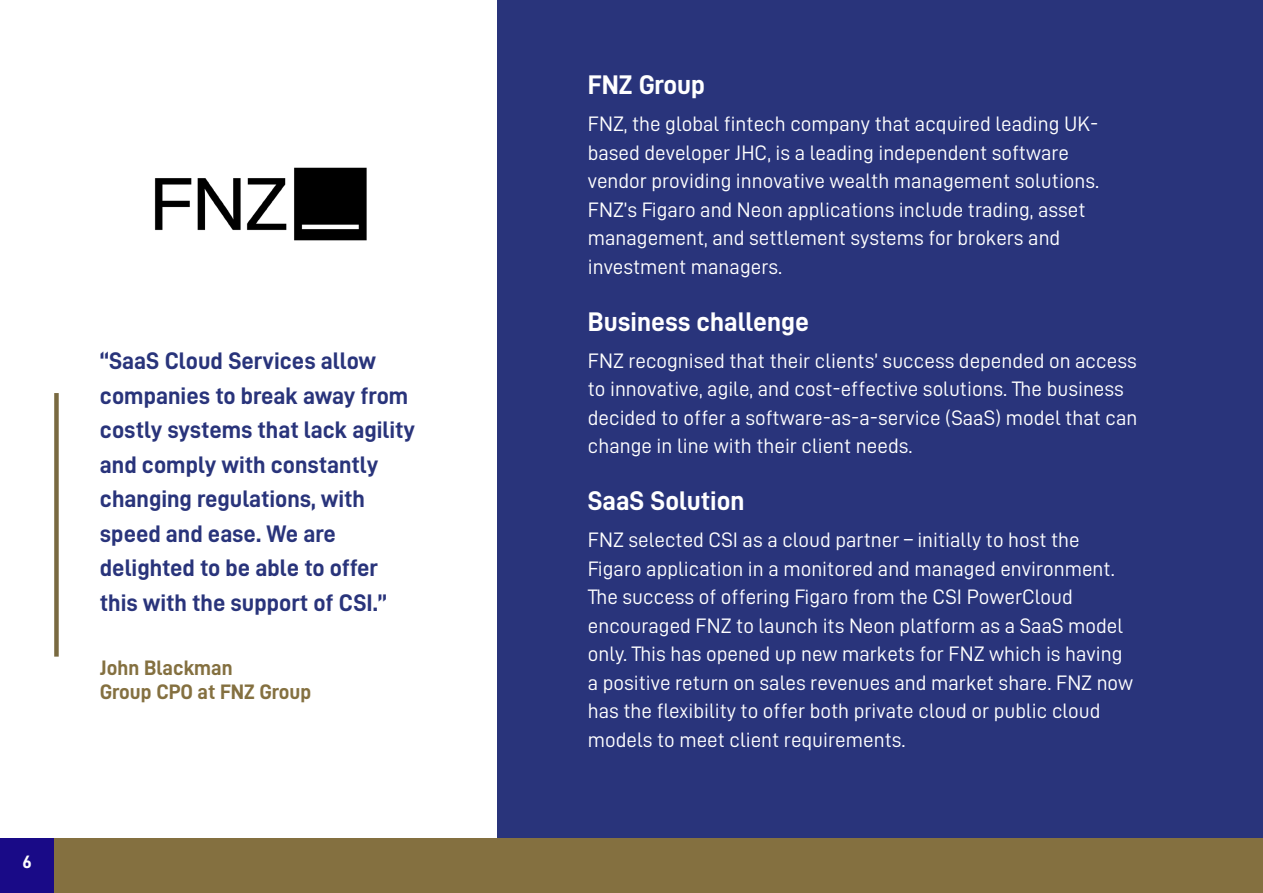
<style>
.page{position:relative;width:1263px;height:893px;background:#fff}
.page>*{position:absolute;margin:0;border:0;box-sizing:border-box;transform-origin:0 0}
.t1{font:27px "D DIN Bold";color:#fff}
.t2{font:24px/34.5px "D DIN Bold";color:#29347b}
.t3{font:21px/28.5px "D DIN";color:#fff}
.t4{font:21px/24px "D DIN Bold";color:#847040}
.t5{font:18px "D DIN Bold";color:#fff}
</style>
<div class="page">
<div style="left:497px;top:0;width:766px;height:893px;background:#29347b"></div>
<div style="left:0;top:839px;width:54px;height:54px;background:#190a87"></div>
<div style="left:54px;top:839px;width:1209px;height:54px;background:#847040"></div>
<div style="left:54px;top:393px;width:5px;height:264px;background:#796a41"></div>
<img style="left:154px;top:167px;width:213px;height:74px">
<p class="t5" style="left:23px;top:852px;width:11px">6</p>
<p class="t2" style="left:100px;top:343px;width:317px">“SaaS Cloud Services allow companies to break away from costly systems that lack agility and comply with constantly changing regulations, with speed and ease. We are delighted to be able to offer this with the support of CSI.”</p>
<p class="t4" style="left:100px;top:655px;width:213px">John Blackman<br>Group CPO at FNZ Group</p>
<p class="t1" style="left:588px;top:70px;width:119px">FNZ Group</p>
<p class="t3" style="left:588px;top:109px;width:513px">FNZ, the global fintech company that acquired leading UK&shy;based developer JHC, is a leading independent software vendor providing innovative wealth management solutions.<br>FNZ’s Figaro and Neon applications include trading, asset management, and settlement systems for brokers and investment managers.</p>
<p class="t1" style="left:588px;top:306px;width:223px">Business challenge</p>
<p class="t3" style="left:588px;top:346px;width:551px">FNZ recognised that their clients’ success depended on access to innovative, agile, and cost-effective solutions. The business decided to offer a software-as-a-service (SaaS) model that can change in line with their client needs.</p>
<p class="t1" style="left:588px;top:486px;width:158px">SaaS Solution</p>
<p class="t3" style="left:588px;top:525px;width:547px">FNZ selected CSI as a cloud partner – initially to host the Figaro application in a monitored and managed environment.<br>The success of offering Figaro from the CSI PowerCloud encouraged FNZ to launch its Neon platform as a SaaS model only. This has opened up new markets for FNZ which is having a positive return on sales revenues and market share. FNZ now has the flexibility to offer both private cloud or public cloud models to meet client requirements.</p>
</div>
